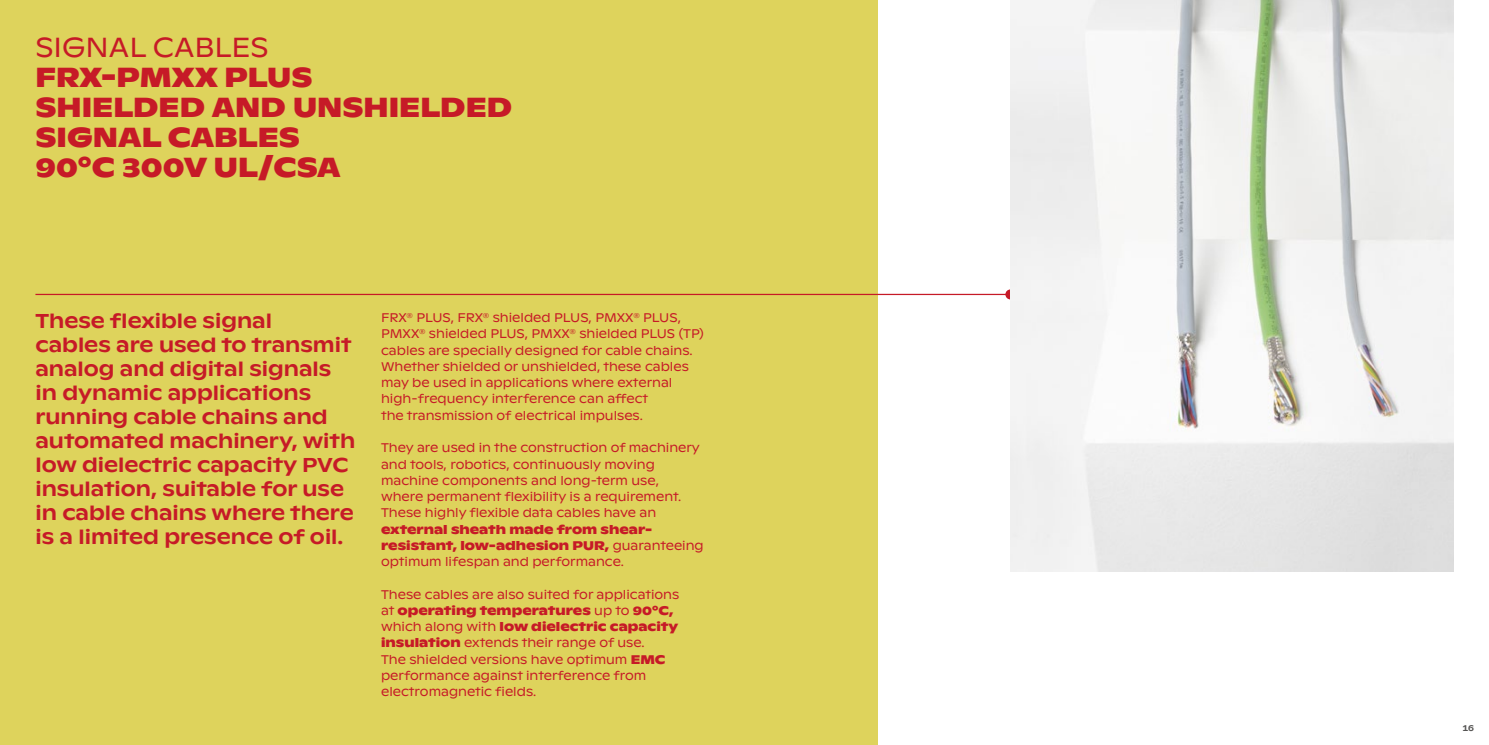
<style>
.page{position:relative;width:1489px;height:745px;background:#fff}
.page>*{position:absolute;margin:0;border:0;box-sizing:border-box;transform-origin:0 0}
.t1{font:700 27.5px/30px "ABC Ginto Nord";color:#c61a27}
.t2{font:27.5px "ABC Ginto Nord";color:#c61a27}
.t3{font:500 20px/24px "ABC Ginto Nord";color:#c61a27}
.t4{font:12.5px/16.2px "ABC Ginto Nord";color:#c61a27}
.t5{font:700 12.5px/16.2px "ABC Ginto Nord";color:#c61a27}
.t6{font:500 8.75px "ABC Ginto Nord";color:#545352}
.s1{font-weight:400}
.s2{font-weight:700}
</style>
<div class="page">
<div style="left:0;top:0;width:877px;height:744px;background:#ded35c"></div>
<hr style="left:35px;top:293px;width:975px;height:2px;background:#c61a27">
<div style="left:1005px;top:289px;width:10px;height:10px;background:#c61a27;border-radius:50%"></div>
<img style="left:1010px;top:0;width:443px;height:570px">
<h1 class="t2" style="left:35px;top:31px;width:235px">SIGNAL CABLES</h1>
<h1 class="t1" style="left:35px;top:62px;width:478px">FRX-PMXX PLUS<br>SHIELDED AND UNSHIELDED<br>SIGNAL CABLES<br>90°C 300V UL/CSA</h1>
<p class="t3" style="left:35px;top:308px;width:321px">These flexible signal<br>cables are used to transmit analog and digital signals in dynamic applications running cable chains and automated machinery, with low dielectric capacity PVC insulation, suitable for use in cable chains where there is a limited presence of oil.</p>
<p class="t4" style="left:381px;top:309px;width:324px">FRX<sup>®</sup> PLUS, FRX<sup>®</sup> shielded PLUS, PMXX<sup>®</sup> PLUS, PMXX<sup>®</sup> shielded PLUS, PMXX<sup>®</sup> shielded PLUS (TP) cables are specially designed for cable chains.<br>Whether shielded or unshielded, these cables may be used in applications where external high-frequency interference can affect<br>the transmission of electrical impulses.</p>
<p class="t4" style="left:381px;top:439px;width:320px">They are used in the construction of machinery and tools, robotics, continuously moving machine components and long-term use, where permanent flexibility is a requirement.<br>These highly flexible data cables have an</p>
<p class="t5" style="left:381px;top:520px;width:324px">external sheath made from shear&shy;resistant, low-adhesion PUR, <span class="s1">guaranteeing optimum lifespan and performance.</span></p>
<p class="t4" style="left:381px;top:585px;width:300px">These cables are also suited for applications at <span class="s2">operating temperatures</span> up to <span class="s2">90°C, </span>which along with <span class="s2">low dielectric capacity insulation</span> extends their range of use.<br>The shielded versions have optimum <span class="s2">EMC </span>performance against interference from electromagnetic fields.</p>
<p class="t6" style="left:1462px;top:721px;width:13px">16</p>
</div>
